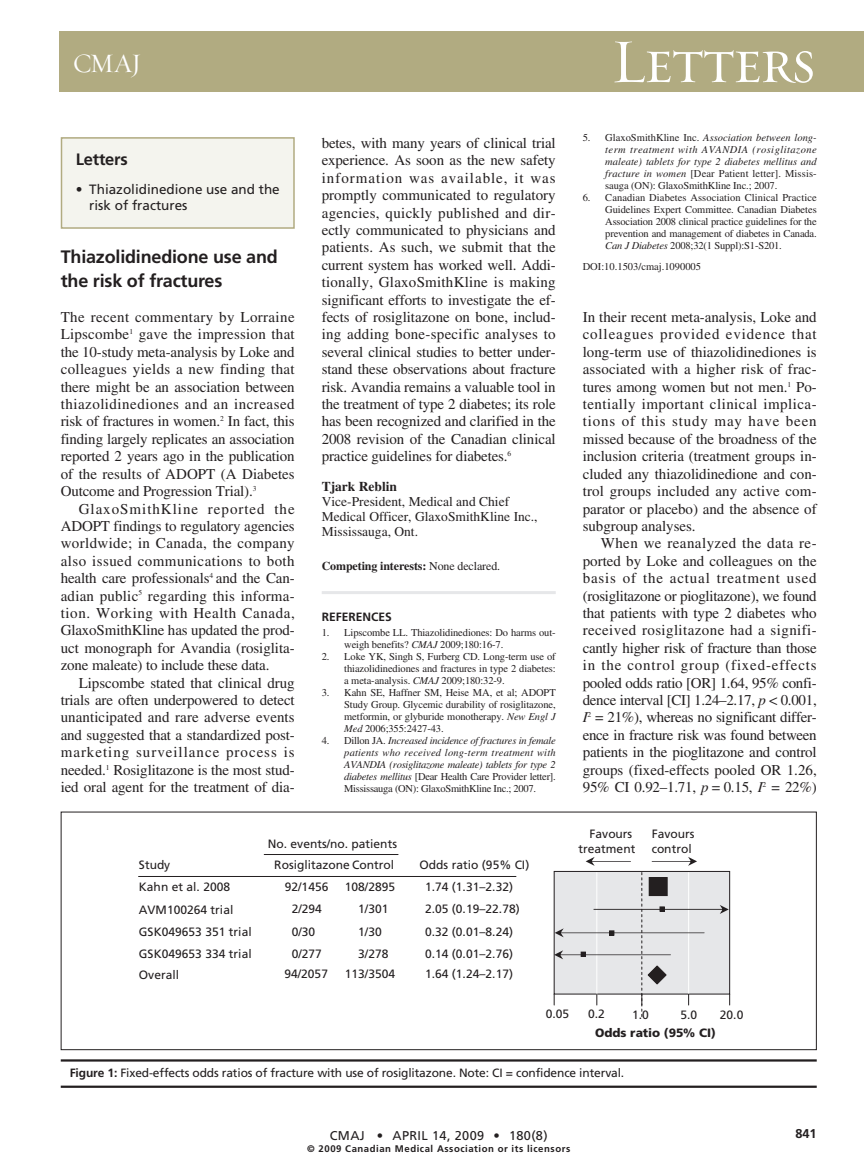
<style>
.page{position:relative;width:864px;height:1175px;background:#fff}
.page>*{position:absolute;margin:0;border:0;box-sizing:border-box;transform-origin:0 0}
.t1{font:63px "Requiem Display HTF Small Caps";letter-spacing:-.035em;color:#fff}
.t2{font:27px "Requiem Display HTF Roman";color:#fff}
.t3{font:700 18px/24px "Frutiger";letter-spacing:-.01em;color:#231f20}
.t4{font:700 16.5px "Frutiger";letter-spacing:-.01em;color:#231f20}
.t5{font:15px/17.4px "Times";letter-spacing:-.01em;color:#231f20;text-align:justify}
.t6{font:13.5px/15px "Times";color:#231f20}
.t7{font:13.5px/15.8px "Frutiger";color:#231f20}
.t8{font:700 13.5px "Times";color:#231f20}
.t9{font:12.75px "Frutiger";letter-spacing:.03em;color:#231f20}
.t10{font:700 12.75px "Frutiger";color:#231f20}
.t11{font:12px/21.9px "Frutiger";color:#231f20;text-align:center}
.t12{font:700 12px "Times";letter-spacing:-.01em;color:#231f20}
.t13{font:900 12px "Frutiger";letter-spacing:.005em;color:#231f20}
.t14{font:700 12px "Frutiger";color:#231f20}
.t15{font:10.5px/12px "Times";letter-spacing:-.01em;color:#231f20;text-align:justify}
.t16{font:italic 10.5px/12px "Times";color:#231f20;text-align:justify}
.t17{font:700 9.6px "Frutiger";letter-spacing:.055em;color:#231f20}
.s1{font-weight:400}
.s2{font-style:italic}
.s3{font-style:normal}
.s4{font-weight:700}
</style>
<div class="page">
<hr style="left:322px;top:591px;width:234px;height:3px;background:#e6e7e9">
<div style="left:62px;top:138px;width:232px;height:90px;background:#f4f4ee"></div>
<div style="left:61px;top:137px;width:234px;height:92px;border:2px solid #b1ab81"></div>
<div style="left:59px;top:32px;width:805px;height:60px;background:#b1ab81"></div>
<svg style="left:652px;top:857px;width:45px;height:8px"></svg>
<svg style="left:586px;top:857px;width:45px;height:8px"></svg>
<hr style="left:139px;top:876px;width:377px;height:1px;background:#231f20">
<hr style="left:264px;top:854px;width:134px;height:1px;background:#231f20">
<svg style="left:554px;top:872px;width:176px;height:144px"></svg>
<div style="left:61px;top:811px;width:756px;height:239px;border:1px solid #231f20"></div>
<hr style="left:61px;top:1059px;width:756px;height:2px;background:#231f20">
<hr style="left:61px;top:1085px;width:756px;height:2px;background:#231f20">
<h2 class="t2" style="left:73px;top:53px;width:70px">CMAJ</h2>
<p class="t4" style="left:76px;top:153px;width:54px">Letters</p>
<p class="t7" style="left:89px;top:183px;width:192px;text-indent:-14px">• Thiazolidinedione use and the risk of fractures</p>
<p class="t3" style="left:61px;top:246px;width:219px">Thiazolidinedione use and the risk of fractures</p>
<p class="t5" style="left:61px;top:310px;width:236px">The recent commentary by Lorraine Lipscombe<sup>1</sup> gave the impression that the 10-study meta-analysis by Loke and colleagues yields a new finding that there might be an association between thiazolidinediones and an increased risk of fractures in women.<sup>2</sup> In fact, this finding largely replicates an association reported 2 years ago in the publication of the results of ADOPT (A Diabetes Outcome and Progression Trial).<sup>3</sup></p>
<p class="t5" style="left:61px;top:501px;width:236px;text-indent:18px">GlaxoSmithKline reported the ADOPT findings to regulatory agencies worldwide; in Canada, the company also issued communications to both health care professionals<sup>4</sup> and the Can&shy;adian public<sup>5</sup> regarding this informa&shy;tion. Working with Health Canada, GlaxoSmithKline has updated the prod&shy;uct monograph for Avandia (rosiglita&shy;zone maleate) to include these data.</p>
<p class="t5" style="left:61px;top:675px;width:236px;text-indent:18px">Lipscombe stated that clinical drug trials are often underpowered to detect unanticipated and rare adverse events and suggested that a standardized post&shy;marketing surveillance process is needed.<sup>1</sup> Rosiglitazone is the most stud&shy;ied oral agent for the treatment of dia-</p>
<p class="t5" style="left:322px;top:136px;width:236px">betes, with many years of clinical trial experience. As soon as the new safety information was available, it was promptly communicated to regulatory agencies, quickly published and dir&shy;ectly communicated to physicians and patients. As such, we submit that the current system has worked well. Addi&shy;tionally, GlaxoSmithKline is making significant efforts to investigate the ef&shy;fects of rosiglitazone on bone, includ&shy;ing adding bone-specific analyses to several clinical studies to better under&shy;stand these observations about fracture risk. Avandia remains a valuable tool in the treatment of type 2 diabetes; its role has been recognized and clarified in the 2008 revision of the Canadian clinical practice guidelines for diabetes.<sup>6</sup></p>
<p class="t8" style="left:322px;top:482px;width:77px">Tjark Reblin</p>
<p class="t6" style="left:322px;top:495px;width:217px">Vice-President, Medical and Chief<br>Medical Officer, GlaxoSmithKline Inc.,<br>Mississauga, Ont.</p>
<p class="t12" style="left:322px;top:561px;width:180px">Competing interests: <span class="s1">None declared.</span></p>
<p class="t14" style="left:322px;top:612px;width:72px">REFERENCES</p>
<p class="t15" style="left:344px;top:627px;width:213px;text-indent:-23px">1. Lipscombe LL. Thiazolidinediones: Do harms out&shy;weigh benefits? <span class="s2">CMAJ</span> 2009;180:16-7.</p>
<p class="t15" style="left:344px;top:651px;width:213px;text-indent:-23px">2. Loke YK, Singh S, Furberg CD. Long-term use of thiazolidinediones and fractures in type 2 diabetes: a meta-analysis. <span class="s2">CMAJ</span> 2009;180:32-9.</p>
<p class="t15" style="left:344px;top:687px;width:213px;text-indent:-23px">3. Kahn SE, Haffner SM, Heise MA, et al; ADOPT Study Group. Glycemic durability of rosiglitazone, metformin, or glyburide monotherapy. <span class="s2">New Engl J Med</span> 2006;355:2427-43.</p>
<p class="t16" style="left:344px;top:735px;width:213px;text-indent:-22px"><span class="s3">4. Dillon JA.</span> Increased incidence of fractures in female patients who received long-term treatment with AVANDIA (rosiglitazone maleate) tablets for type 2 diabetes mellitus <span class="s3">[Dear Health Care Provider letter].<br>Mississauga (ON): GlaxoSmithKline Inc.; 2007.</span></p>
<p class="t11" style="left:139px;top:855px;width:33px">Study</p>
<p class="t11" style="left:268px;top:834px;width:131px;line-height:20.7px">No. events/no. patients<br>Rosiglitazone Control</p>
<p class="t11" style="left:139px;top:877px;width:114px;text-align:left">Kahn et al. 2008<br>AVM100264 trial<br>GSK049653 351 trial<br>GSK049653 334 trial<br>Overall</p>
<p class="t11" style="left:285px;top:876px;width:45px;line-height:22.5px">92/1456<br>2/294<br>0/30</p>
<p class="t11" style="left:284px;top:943px;width:45px;line-height:20.9px">0/277<br>94/2057</p>
<p class="t11" style="left:345px;top:876px;width:52px;line-height:22.5px">108/2895<br>1/301<br>1/30</p>
<p class="t11" style="left:345px;top:943px;width:52px;line-height:20.9px">3/278<br>113/3504</p>
<p class="t11" style="left:420px;top:855px;width:111px">Odds ratio (95% CI)</p>
<p class="t11" style="left:425px;top:876px;width:96px;line-height:22.4px;text-align:left">1.74 (1.31–2.32)<br>2.05 (0.19–22.78)<br>0.32 (0.01–8.24)<br>0.14 (0.01–2.76)</p>
<p class="t11" style="left:425px;top:964px;width:90px">1.64 (1.24–2.17)</p>
<h1 class="t1" style="left:611px;top:23px;width:207px">Letters</h1>
<p class="t16" style="left:605px;top:133px;width:213px;text-indent:-22px"><span class="s3">5. GlaxoSmithKline Inc.</span> Association between long&shy;term treatment with AVANDIA (rosiglitazone maleate) tablets for type 2 diabetes mellitus and fracture in women <span class="s3">[Dear Patient letter]. Missis&shy;sauga (ON): GlaxoSmithKline Inc.; 2007.</span></p>
<p class="t15" style="left:605px;top:193px;width:213px;text-indent:-23px">6. Canadian Diabetes Association Clinical Practice Guidelines Expert Committee. Canadian Diabetes Association 2008 clinical practice guidelines for the prevention and management of diabetes in Canada.<br><span class="s2">Can J Diabetes</span> 2008;32(1 Suppl):S1-S201.</p>
<p class="t15" style="left:583px;top:262px;width:120px">DOI:10.1503/cmaj.1090005</p>
<p class="t5" style="left:583px;top:310px;width:236px">In their recent meta-analysis, Loke and colleagues provided evidence that long-term use of thiazolidinediones is associated with a higher risk of frac&shy;tures among women but not men.<sup>1</sup> Po&shy;tentially important clinical implica&shy;tions of this study may have been missed because of the broadness of the inclusion criteria (treatment groups in&shy;cluded any thiazolidinedione and con&shy;trol groups included any active com&shy;parator or placebo) and the absence of subgroup analyses.</p>
<p class="t5" style="left:583px;top:536px;width:236px;text-indent:18px">When we reanalyzed the data re&shy;ported by Loke and colleagues on the basis of the actual treatment used (rosiglitazone or pioglitazone), we found that patients with type 2 diabetes who received rosiglitazone had a signifi&shy;cantly higher risk of fracture than those in the control group (fixed-effects pooled odds ratio [OR] 1.64, 95% confi&shy;dence interval [CI] 1.24–2.17, <span class="s2">p</span> &lt; 0.001, <span class="s2">I</span><sup>2</sup> = 21%), whereas no significant differ&shy;ence in fracture risk was found between patients in the pioglitazone and control groups (fixed-effects pooled OR 1.26, 95% CI 0.92–1.71, <span class="s2">p</span> = 0.15, <span class="s2">I</span><sup>2</sup> = 22%)</p>
<p class="t11" style="left:578px;top:827px;width:58px;line-height:14.5px;text-align:right">Favours treatment</p>
<p class="t11" style="left:652px;top:827px;width:44px;line-height:14.5px;text-align:left">Favours control</p>
<p class="t11" style="left:546px;top:1003px;width:25px">0.05</p>
<p class="t11" style="left:588px;top:1003px;width:18px">0.2</p>
<p class="t11" style="left:632px;top:1004px;width:18px">1.0</p>
<p class="t11" style="left:681px;top:1005px;width:18px">5.0</p>
<p class="t11" style="left:720px;top:1005px;width:25px">20.0</p>
<p class="t13" style="left:595px;top:1028px;width:122px">Odds ratio (95% CI)</p>
<p class="t11" style="left:70px;top:1062px;width:556px"><span class="s4">Figure 1:</span> Fixed-effects odds ratios of fracture with use of rosiglitazone. Note: CI = confidence interval.</p>
<p class="t9" style="left:330px;top:1130px;width:219px">CMAJ • APRIL 14, 2009 • 180(8)</p>
<p class="t17" style="left:307px;top:1145px;width:265px">© 2009 Canadian Medical Association or its licensors</p>
<p class="t10" style="left:795px;top:1128px;width:23px">841</p>
</div>
